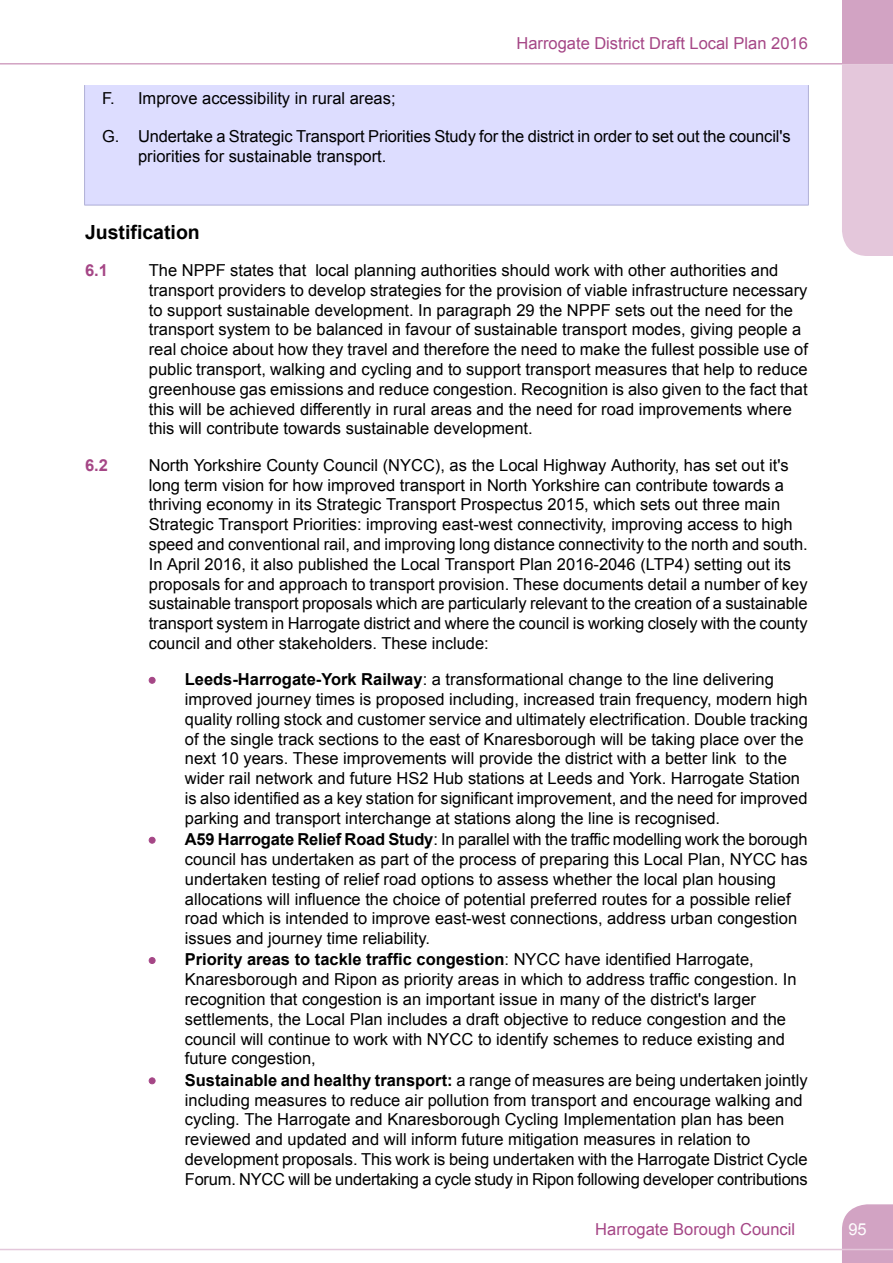
<style>
.page{position:relative;width:893px;height:1263px;background:#fff}
.page>*{position:absolute;margin:0;border:0;box-sizing:border-box;transform-origin:0 0}
.t1{font:700 19.5px "Arial";color:#000}
.t2{font:16.5px/19.8px "Arial";color:#000}
.t3{font:16.5px "Arial";color:#a54686}
.t4{font:700 16.5px "Arial";color:#a54686}
.t5{font:16.5px "Arial";color:#fff}
.s1{font-weight:700}
</style>
<div class="page">
<svg style="left:149px;top:677px;width:6px;height:6px"></svg>
<svg style="left:149px;top:837px;width:6px;height:6px"></svg>
<div style="left:149px;top:957px;width:6px;height:7px;background:#a54686;border:1px solid #a54686;border-radius:50%"></div>
<svg style="left:149px;top:1078px;width:6px;height:6px"></svg>
<svg style="left:0;top:1204px;width:893px;height:59px"></svg>
<div style="left:842px;top:0;width:51px;height:63px;background:#d2a3c3"></div>
<svg style="left:0;top:63px;width:893px;height:193px"></svg>
<p class="t3" style="left:516px;top:37px;width:293px">Harrogate District Draft Local Plan 2016</p>
<p class="t2" style="left:102px;top:90px;width:295px">F. Improve accessibility in rural areas;</p>
<p class="t2" style="left:138px;top:128px;width:654px;text-indent:-36px">G. Undertake a Strategic Transport Priorities Study for the district in order to set out the council's priorities for sustainable transport.</p>
<p class="t1" style="left:85px;top:224px;width:116px">Justification</p>
<p class="t4" style="left:85px;top:264px;width:24px">6.1</p>
<p class="t2" style="left:149px;top:262px;width:661px">The NPPF states that local planning authorities should work with other authorities and transport providers to develop strategies for the provision of viable infrastructure necessary to support sustainable development. In paragraph 29 the NPPF sets out the need for the transport system to be balanced in favour of sustainable transport modes, giving people a real choice about how they travel and therefore the need to make the fullest possible use of public transport, walking and cycling and to support transport measures that help to reduce greenhouse gas emissions and reduce congestion. Recognition is also given to the fact that this will be achieved differently in rural areas and the need for road improvements where this will contribute towards sustainable development.</p>
<p class="t4" style="left:85px;top:459px;width:24px">6.2</p>
<p class="t2" style="left:149px;top:457px;width:660px">North Yorkshire County Council (NYCC), as the Local Highway Authority, has set out it's long term vision for how improved transport in North Yorkshire can contribute towards a thriving economy in its Strategic Transport Prospectus 2015, which sets out three main Strategic Transport Priorities: improving east-west connectivity, improving access to high speed and conventional rail, and improving long distance connectivity to the north and south.<br>In April 2016, it also published the Local Transport Plan 2016-2046 (LTP4) setting out its proposals for and approach to transport provision. These documents detail a number of key sustainable transport proposals which are particularly relevant to the creation of a sustainable transport system in Harrogate district and where the council is working closely with the county council and other stakeholders. These include:</p>
<p class="t2" style="left:185px;top:671px;width:625px"><span class="s1">Leeds-Harrogate-York Railway</span>: a transformational change to the line delivering improved journey times is proposed including, increased train frequency, modern high quality rolling stock and customer service and ultimately electrification. Double tracking of the single track sections to the east of Knaresborough will be taking place over the next 10 years. These improvements will provide the district with a better link to the wider rail network and future HS2 Hub stations at Leeds and York. Harrogate Station is also identified as a key station for significant improvement, and the need for improved parking and transport interchange at stations along the line is recognised.</p>
<p class="t2" style="left:185px;top:831px;width:624px"><span class="s1">A59 Harrogate Relief Road Study</span>: In parallel with the traffic modelling work the borough council has undertaken as part of the process of preparing this Local Plan, NYCC has undertaken testing of relief road options to assess whether the local plan housing allocations will influence the choice of potential preferred routes for a possible relief road which is intended to improve east-west connections, address urban congestion issues and journey time reliability.</p>
<p class="t2" style="left:185px;top:951px;width:613px"><span class="s1">Priority areas to tackle traffic congestion</span>: NYCC have identified Harrogate, Knaresborough and Ripon as priority areas in which to address traffic congestion. In recognition that congestion is an important issue in many of the district's larger settlements, the Local Plan includes a draft objective to reduce congestion and the council will continue to work with NYCC to identify schemes to reduce existing and future congestion,</p>
<p class="t2" style="left:185px;top:1071px;width:624px"><span class="s1">Sustainable and healthy transport:</span> a range of measures are being undertaken jointly including measures to reduce air pollution from transport and encourage walking and cycling. The Harrogate and Knaresborough Cycling Implementation plan has been reviewed and updated and will inform future mitigation measures in relation to development proposals. This work is being undertaken with the Harrogate District Cycle Forum. NYCC will be undertaking a cycle study in Ripon following developer contributions</p>
<p class="t3" style="left:595px;top:1222px;width:201px">Harrogate Borough Council</p>
<p class="t5" style="left:848px;top:1222px;width:20px">95</p>
</div>
